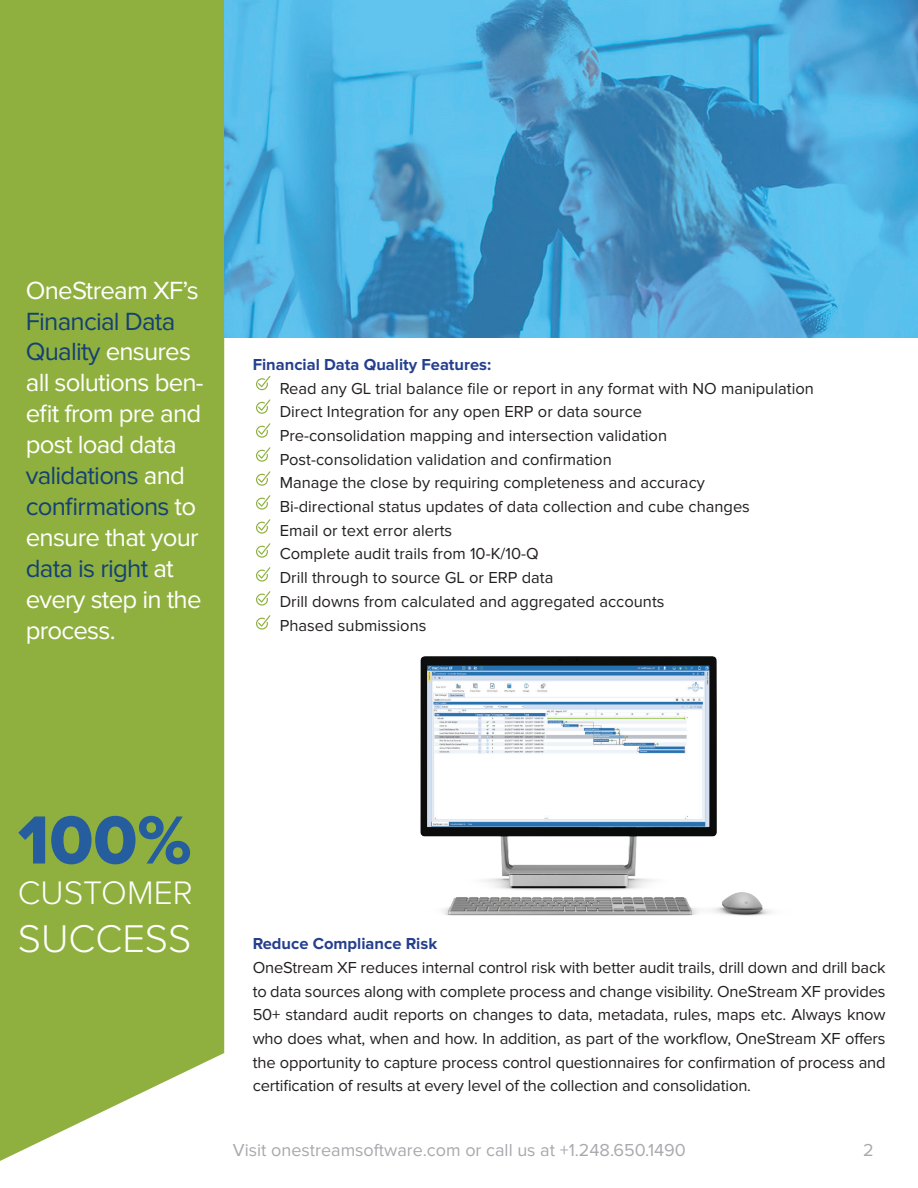
<style>
.page{position:relative;width:918px;height:1188px;background:#fff}
.page>*{position:absolute;margin:0;border:0;box-sizing:border-box;transform-origin:0 0}
.t1{font:70.5px "Proxima Nova Extrabld";color:#255d9f}
.t2{font:300 40.05px "Proxima Nova";color:#fff}
.t3{font:300 33.75px "Proxima Nova";color:#fff}
.t4{font:25.8px/30.9px "Proxima Nova";letter-spacing:-.03em;color:#fff}
.t5{font:18px "Proxima Nova";color:#a8a9ad}
.t6{font:16.5px/23.7px "Proxima Nova";color:#231f20}
.t7{font:700 16.5px "Proxima Nova";color:#253f8e}
.s1{color:#144075}
</style>
<div class="page">
<div style="left:0;top:0;width:224px;height:1161px;background:#8fb03e"></div>
<img style="left:224px;top:0;width:694px;height:338px">
<img style="left:270px;top:591px;width:501px;height:325px">
<svg style="left:256px;top:376px;width:14px;height:14px"></svg>
<svg style="left:256px;top:399px;width:14px;height:15px"></svg>
<svg style="left:256px;top:423px;width:14px;height:15px"></svg>
<svg style="left:256px;top:447px;width:14px;height:15px"></svg>
<svg style="left:256px;top:471px;width:14px;height:15px"></svg>
<svg style="left:256px;top:495px;width:14px;height:15px"></svg>
<svg style="left:256px;top:519px;width:14px;height:15px"></svg>
<svg style="left:256px;top:543px;width:14px;height:15px"></svg>
<svg style="left:256px;top:567px;width:14px;height:15px"></svg>
<svg style="left:256px;top:591px;width:14px;height:15px"></svg>
<svg style="left:256px;top:615px;width:14px;height:15px"></svg>
<h3 class="t4" style="left:26px;top:275px;width:174px">OneStream XF’s</h3>
<h3 class="t4" style="left:26px;top:306px;width:179px"><span class="s1">Financial Data<br>Quality</span> ensures all solutions ben&shy;efit from pre and post load data <span class="s1">validations</span> and <span class="s1">confirmations</span> to ensure that your <span class="s1">data is right</span> at every step in the process.</h3>
<p class="t7" style="left:253px;top:355px;width:240px">Financial Data Quality Features:</p>
<p class="t6" style="left:280px;top:377px;width:536px">Read any GL trial balance file or report in any format with NO manipulation Direct Integration for any open ERP or data source<br>Pre-consolidation mapping and intersection validation<br>Post-consolidation validation and confirmation<br>Manage the close by requiring completeness and accuracy<br>Bi-directional status updates of data collection and cube changes<br>Email or text error alerts<br>Complete audit trails from 10-K/10-Q<br>Drill through to source GL or ERP data<br>Drill downs from calculated and aggregated accounts<br>Phased submissions</p>
<h1 class="t1" style="left:18px;top:799px;width:175px">100%</h1>
<h3 class="t3" style="left:18px;top:877px;width:176px">CUSTOMER</h3>
<h2 class="t2" style="left:18px;top:920px;width:175px">SUCCESS</h2>
<p class="t7" style="left:253px;top:934px;width:186px">Reduce Compliance Risk</p>
<p class="t6" style="left:253px;top:956px;width:634px;text-align:justify">OneStream XF reduces internal control risk with better audit trails, drill down and drill back to data sources along with complete process and change visibility. OneStream XF provides 50+ standard audit reports on changes to data, metadata, rules, maps etc. Always know who does what, when and how. In addition, as part of the workflow, OneStream XF offers the opportunity to capture process control questionnaires for confirmation of process and certification of results at every level of the collection and consolidation.</p>
<p class="t5" style="left:233px;top:1139px;width:454px">Visit onestreamsoftware.com or call us at +1.248.650.1490</p>
<p class="t5" style="left:863px;top:1139px;width:12px">2</p>
</div>
